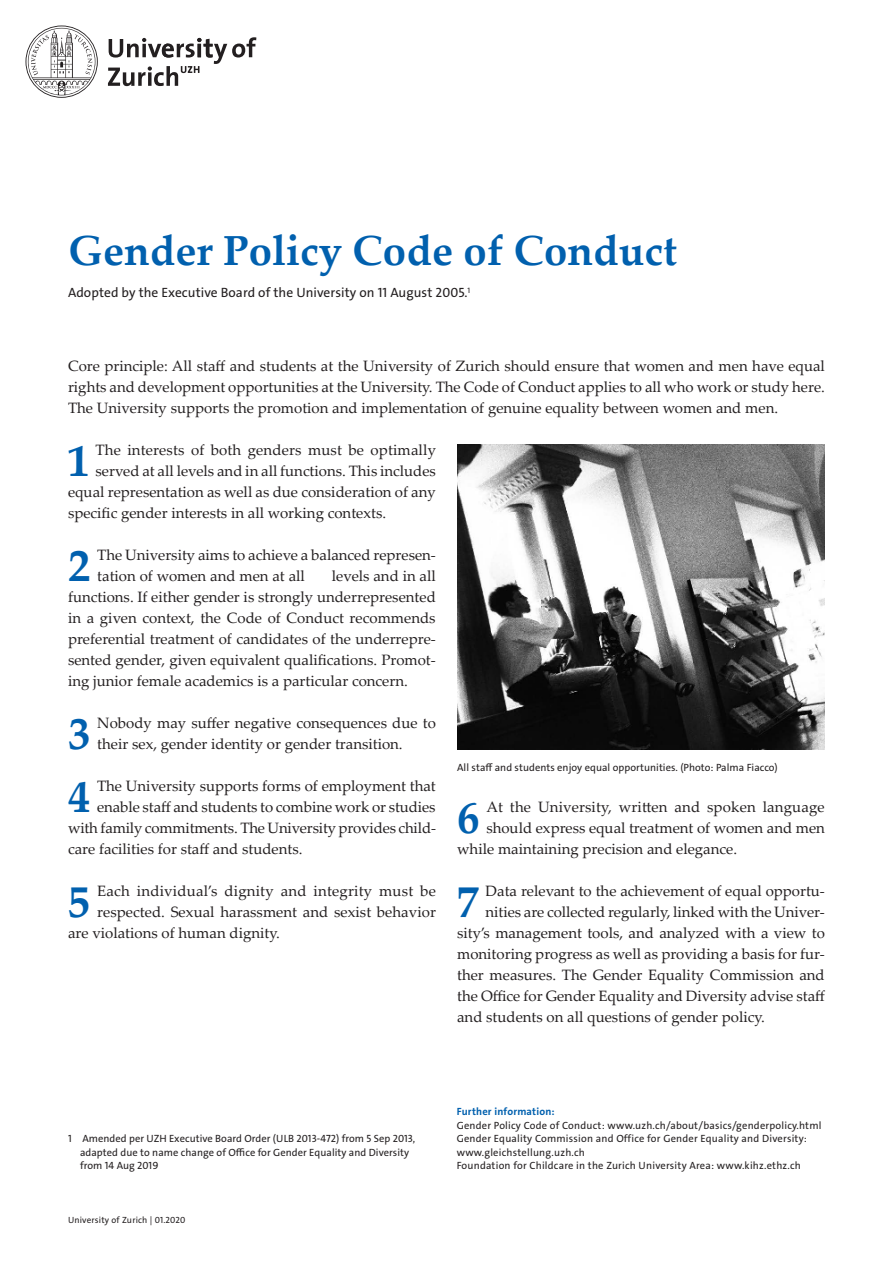
<style>
.page{position:relative;width:893px;height:1263px;background:#fff}
.page>*{position:absolute;margin:0;border:0;box-sizing:border-box;transform-origin:0 0}
.WT{font:700 45px "Palatino Linotype";color:#0160ae}
.t1{font:700 42px "Palatino Linotype";color:#0160ae}
.WT-2{font:15px/21px "Palatino Linotype";color:#231f20}
.t2{font:13.5px "The Sans LP5 Plain";letter-spacing:.005em;color:#231f20}
.t3{font:10.5px/13.5px "The Sans LP5 Plain";letter-spacing:.01em;color:#231f20}
.t4{font:10.5px "The Sans LP7 Bld";letter-spacing:.02em;color:#0160ae}
.t5{font:9px "The Sans LP5 Plain";letter-spacing:.02em;color:#231f20}
</style>
<div class="page">
<svg style="left:26px;top:26px;width:230px;height:72px"></svg>
<img style="left:457px;top:444px;width:368px;height:305px">
<h1 class="t1" style="left:68px;top:221px;width:631px">Gender Policy Code of Conduct-</h1>
<p class="t2" style="left:68px;top:287px;width:404px">Adopted by the Executive Board of the University on 11 August 2005.<sup>1</sup></p>
<p class="WT-2" style="left:68px;top:355px;width:758px;text-align:justify">Core principle: All sta昀昀 and students at the University of Zuri挀栀 should ensure that women and men have equal rights and development opportunities at the University. The Code of Conduct applies to all who work or study here.<br>The University supports the promotion and implementation of genuine equality between women and men.</p>
<p class="WT" style="left:68px;top:429px;width:22px">1</p>
<p class="WT-2" style="left:96px;top:439px;width:342px">The interests of both genders must be optimally served at all levels and in all functions. This includes</p>
<p class="WT-2" style="left:68px;top:481px;width:369px">equal representation as well as due consideration of any speci昀椀c gender interests in all working contexts.</p>
<p class="WT" style="left:68px;top:534px;width:24px">2</p>
<p class="WT-2" style="left:97px;top:544px;width:340px">The University aims to achieve a balanced represen&shy;tation of women and men at all</p>
<p class="WT-2" style="left:332px;top:565px;width:105px">levels and in all</p>
<p class="WT-2" style="left:68px;top:586px;width:373px">functions. If either gender is strongly underrepresented in a given context, the Code of Conduct recommends&shy;preferential treatment of candidates of the underrepre&shy;sented gender, given equivalent quali昀椀cations. Promot&shy;ing junior female academics is a particular concern.-</p>
<p class="WT" style="left:68px;top:702px;width:24px">3</p>
<p class="WT-2" style="left:97px;top:712px;width:340px">Nobody may su昀昀er negative consequences due to their sex, gender identity or gender transition.</p>
<p class="WT" style="left:68px;top:765px;width:24px">4</p>
<p class="WT-2" style="left:97px;top:775px;width:340px">The University supports forms of employment that enable sta昀昀 and students to combine work or studies</p>
<p class="WT-2" style="left:68px;top:817px;width:369px">with family commitments. The University provides child&shy;care facilities for sta昀昀 and students.-</p>
<p class="WT" style="left:68px;top:870px;width:24px">5</p>
<p class="WT-2" style="left:97px;top:880px;width:340px">Each individual’s dignity and integrity must be respected. Sexual harassment and sexist behavior</p>
<p class="WT-2" style="left:68px;top:922px;width:217px">are violations of human dignity.-</p>
<p class="t3" style="left:457px;top:761px;width:322px">All sta° and students enjoy equal opportunities. (Photo: Palma Fiacco)</p>
<p class="WT" style="left:457px;top:786px;width:24px">6</p>
<p class="WT-2" style="left:486px;top:796px;width:340px">At the University, wri琀琀en and spoken language should express equal treatment of women and men</p>
<p class="WT-2" style="left:457px;top:838px;width:282px">while maintaining precision and elegance.</p>
<p class="WT" style="left:457px;top:870px;width:23px">7</p>
<p class="WT-2" style="left:486px;top:880px;width:341px">Data relevant to the achievement of equal opportu-</p>
<p class="WT-2" style="left:457px;top:901px;width:373px;text-indent:28px">nities are collected regularly, linked with the Univer&shy;sity’s management tools, and analyzed with a view to monitoring progress as well as providing a basis for fur&shy;ther measures. The Gender Equality Commission and&shy;the O昀케ce for Gender Equality and Diversity advise sta昀昀&shy;and students on all questions of gender policy.-</p>
<p class="t3" style="left:68px;top:1133px;width:5px">1</p>
<p class="t3" style="left:82px;top:1133px;width:334px">Amended per UZH Executive Board Order (ULB 2013-472) from 5 Sep 2013,</p>
<p class="t3" style="left:80px;top:1146px;width:331px">adapted due to name change of O˜ce for Gender Equality and Diversity</p>
<p class="t3" style="left:80px;top:1160px;width:80px">from 14 Aug 2019</p>
<p class="t5" style="left:68px;top:1216px;width:119px">University of Zurich | 01.2020</p>
<p class="t4" style="left:457px;top:1106px;width:100px">Further information:</p>
<p class="t3" style="left:457px;top:1119px;width:366px">Gender Policy Code of Conduct: www.uzh.ch/about/basics/genderpolicy.html Gender Equality Commission and Office for Gender Equality and Diversity: www.gleichstellung.uzh.ch<br>Foundation for Childcare in the Zurich University Area: www.kihz.ethz.ch</p>
</div>
